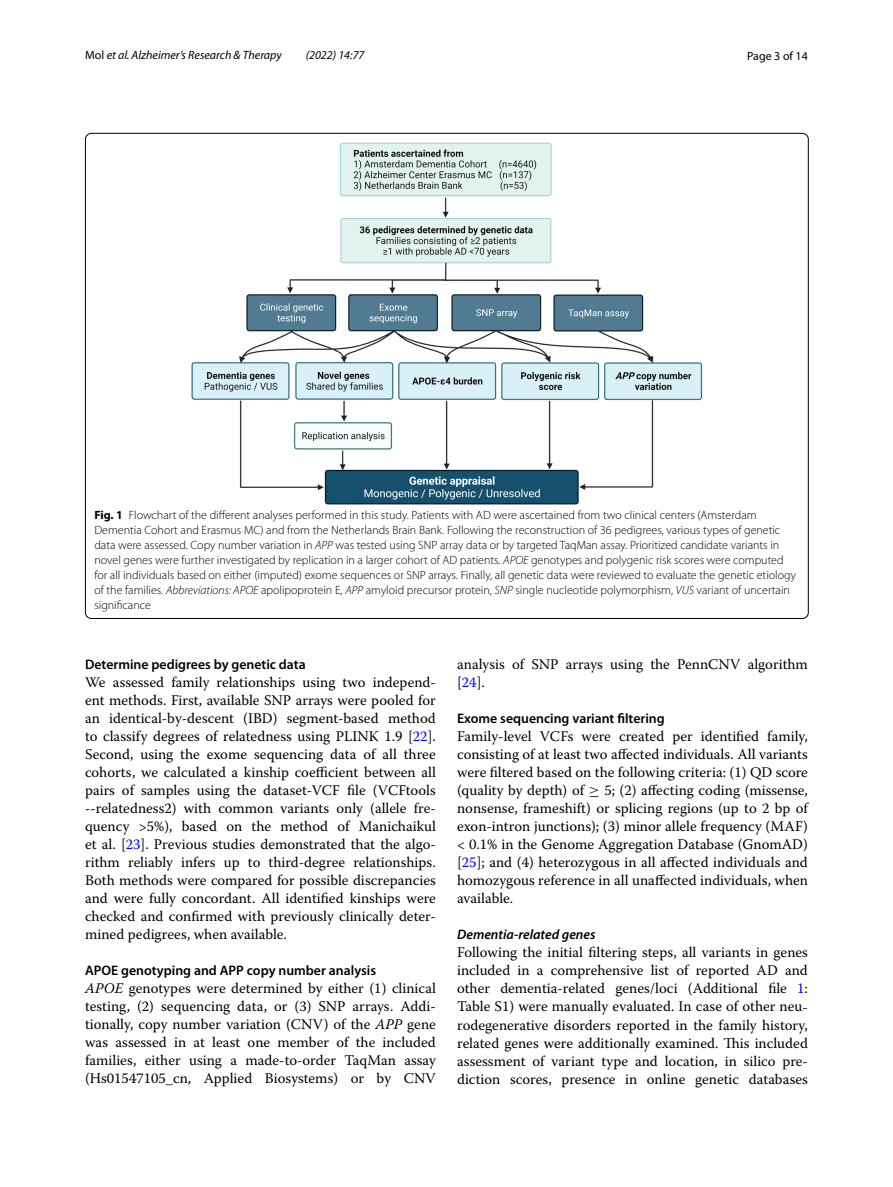
<style>
.page{position:relative;width:893px;height:1187px;background:#fff}
.page>*{position:absolute;margin:0;border:0;box-sizing:border-box;transform-origin:0 0}
.t1{font:14.7px/18px "Warnock Pro";color:#000;text-align:justify}
.t2{font:600 13.8px "Myriad Pro";color:#000}
.t3{font:italic 600 13.8px "Myriad Pro";color:#000}
.t4{font:300 12px/15px "Myriad Pro";color:#000}
.t5{font:italic 12px "Myriad Pro";color:#000}
.t6{font:12px "Myriad Pro";color:#000}
.s1{font-style:normal}
.s2{font-weight:700}
.s3{font-style:italic}
.s4{color:#00f}
.s5{font-family:"MTSY"}
</style>
<div class="page">
<img style="left:192px;top:142px;width:510px;height:362px">
<p class="t5" style="left:85px;top:48px;width:198px"><span class="s1">Mol</span> et al. Alzheimer’s Research &amp; Therapy</p>
<p class="t5" style="left:306px;top:48px;width:60px">(2022) 14:77</p>
<p class="t6" style="left:747px;top:48px;width:62px">Page 3 of 14</p>
<p class="t4" style="left:94px;top:508px;width:703px"><span class="s2">Fig. 1</span> Flowchart of the different analyses performed in this study. Patients with AD were ascertained from two clinical centers (Amsterdam Dementia Cohort and Erasmus MC) and from the Netherlands Brain Bank. Following the reconstruction of 36 pedigrees, various types of genetic data were assessed. Copy number variation in <span class="s3">APP</span> was tested using SNP array data or by targeted TaqMan assay. Prioritized candidate variants in novel genes were further investigated by replication in a larger cohort of AD patients. <span class="s3">APOE</span> genotypes and polygenic risk scores were computed for all individuals based on either (imputed) exome sequences or SNP arrays. Finally, all genetic data were reviewed to evaluate the genetic etiology of the families. <span class="s3">Abbreviations: APOE</span> apolipoprotein E, <span class="s3">APP</span> amyloid precursor protein, <span class="s3">SNP</span> single nucleotide polymorphism, <span class="s3">VUS</span> variant of uncertain significance</p>
<p class="t2" style="left:85px;top:655px;width:222px">Determine pedigrees by genetic data</p>
<p class="t1" style="left:85px;top:672px;width:352px">We assessed family relationships using two independ&shy;ent methods. First, available SNP arrays were pooled for an identical-by-descent (IBD) segment-based method to classify degrees of relatedness using PLINK 1.9 [<span class="s4">22</span>].<br>Second, using the exome sequencing data of all three cohorts, we calculated a kinship coefficient between all pairs of samples using the dataset-VCF file (VCFtools --relatedness2) with common variants only (allele fre&shy;quency &gt;5%), based on the method of Manichaikul et al. [<span class="s4">23</span>]. Previous studies demonstrated that the algo&shy;rithm reliably infers up to third-degree relationships.<br>Both methods were compared for possible discrepancies and were fully concordant. All identified kinships were checked and confirmed with previously clinically deter&shy;mined pedigrees, when available.</p>
<p class="t2" style="left:85px;top:961px;width:293px">APOE genotyping and APP copy number analysis</p>
<p class="t1" style="left:85px;top:978px;width:352px"><span class="s3">APOE</span> genotypes were determined by either (1) clinical testing, (2) sequencing data, or (3) SNP arrays. Addi&shy;tionally, copy number variation (CNV) of the <span class="s3">APP</span> gene was assessed in at least one member of the included families, either using a made-to-order TaqMan assay (Hs01547105_cn, Applied Biosystems) or by CNV</p>
<p class="t1" style="left:457px;top:655px;width:352px">analysis of SNP arrays using the PennCNV algorithm [<span class="s4">24</span>].</p>
<p class="t2" style="left:457px;top:710px;width:209px">Exome sequencing variant filtering</p>
<p class="t1" style="left:457px;top:727px;width:352px">Family-level VCFs were created per identified family, consisting of at least two affected individuals. All variants were filtered based on the following criteria: (1) QD score (quality by depth) of <span class="s5">≥</span> 5; (2) affecting coding (missense, nonsense, frameshift) or splicing regions (up to 2 bp of exon-intron junctions); (3) minor allele frequency (MAF) &lt; 0.1% in the Genome Aggregation Database (GnomAD) [<span class="s4">25</span>]; and (4) heterozygous in all affected individuals and homozygous reference in all unaffected individuals, when available.</p>
<p class="t3" style="left:457px;top:926px;width:140px">Dementia‑related genes</p>
<p class="t1" style="left:457px;top:943px;width:352px">Following the initial filtering steps, all variants in genes included in a comprehensive list of reported AD and other dementia-related genes/loci (Additional file <span class="s4">1</span>:<br>Table S1) were manually evaluated. In case of other neu&shy;rodegenerative disorders reported in the family history, related genes were additionally examined. This included assessment of variant type and location, in silico pre&shy;diction scores, presence in online genetic databases</p>
</div>
